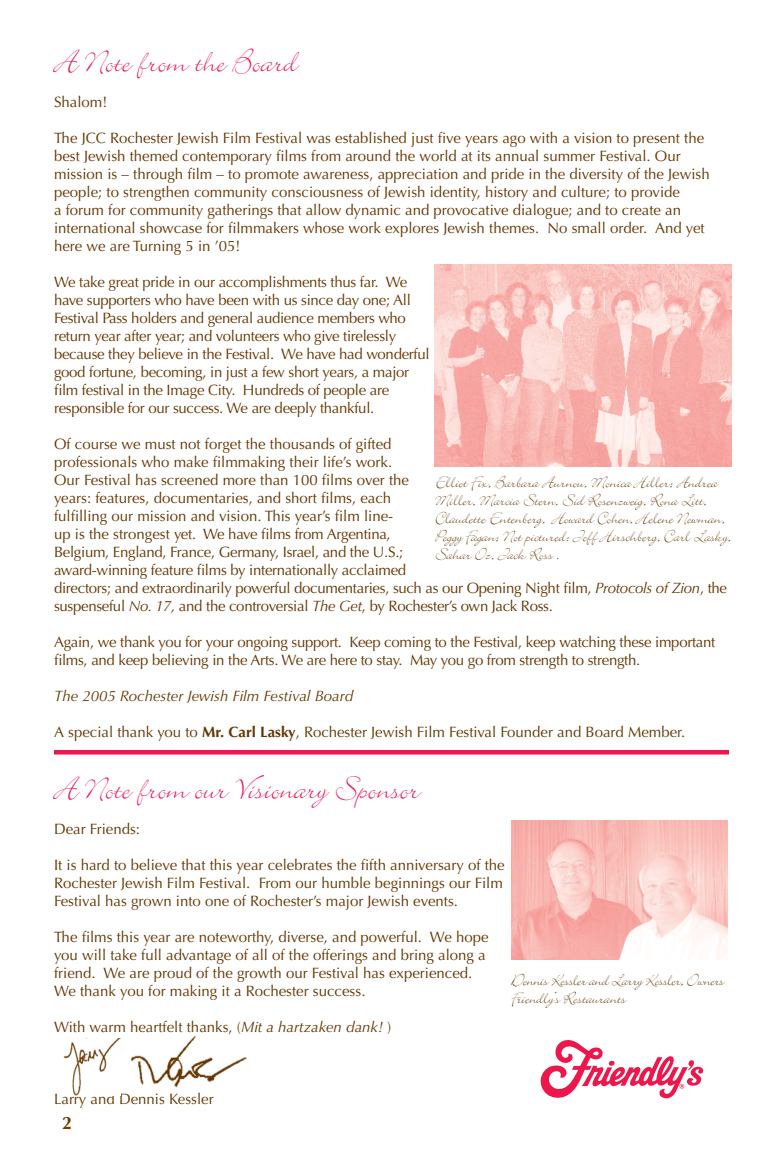
<style>
.page{position:relative;width:783px;height:1161px;background:#fff}
.page>*{position:absolute;margin:0;border:0;box-sizing:border-box;transform-origin:0 0}
.t1{font:36px "Bickley Script Plain";color:#ed164f}
.t2{font:18px/18px "Bickley Script Plain";color:#663600}
.t3{font:18px/18px "Bickley Script Plain";letter-spacing:-.02em;color:#663600}
.t4{font:15px/18px "Optima";letter-spacing:-.02em;color:#663600}
.t5{font:15px/18px "Optima";color:#663600}
.t6{font:italic 15px "Optima";color:#663600}
.s1{font-style:italic}
.s2{font-weight:700}
</style>
<div class="page">
<img style="left:130px;top:1036px;width:117px;height:52px">
<img style="left:63px;top:1038px;width:58px;height:57px">
<div style="left:54px;top:750px;width:675px;height:5px;background:#ed164f"></div>
<img style="left:512px;top:821px;width:216px;height:138px">
<svg style="left:540px;top:1040px;width:163px;height:59px"></svg>
<img style="left:434px;top:264px;width:297px;height:203px">
<h1 class="t1" style="left:54px;top:37px;width:245px">A Note from the Board</h1>
<p class="t5" style="left:54px;top:93px;width:55px">Shalom!</p>
<p class="t5" style="left:54px;top:129px;width:657px">The JCC Rochester Jewish Film Festival was established just five years ago with a vision to present the best Jewish themed contemporary films from around the world at its annual summer Festival. Our mission is – through film – to promote awareness, appreciation and pride in the diversity of the Jewish people; to strengthen community consciousness of Jewish identity, history and culture; to provide<br>a forum for community gatherings that allow dynamic and provocative dialogue; and to create an international showcase for filmmakers whose work explores Jewish themes. No small order. And yet here we are Turning 5 in ’05!</p>
<p class="t4" style="left:54px;top:273px;width:377px">We take great pride in our accomplishments thus far. We have supporters who have been with us since day one; All Festival Pass holders and general audience members who return year after year; and volunteers who give tirelessly because they believe in the Festival. We have had wonderful good fortune, becoming, in just a few short years, a major film festival in the Image City. Hundreds of people are responsible for our success. We are deeply thankful.</p>
<p class="t4" style="left:54px;top:435px;width:675px">Of course we must not forget the thousands of gifted<br>professionals who make filmmaking their life’s work.<br>Our Festival has screened more than 100 films over the<br>years: features, documentaries, and short films, each<br>fulfilling our mission and vision. This year’s film line-<br>up is the strongest yet. We have films from Argentina,<br>Belgium, England, France, Germany, Israel, and the U.S.;<br>award-winning feature films by internationally acclaimed<br>directors; and extraordinarily powerful documentaries, such as our Opening Night film, <span class="s1">Protocols of Zion</span>, the suspenseful <span class="s1">No. 17,</span> and the controversial <span class="s1">The Get</span>, by Rochester’s own Jack Ross.</p>
<p class="t4" style="left:54px;top:633px;width:663px">Again, we thank you for your ongoing support. Keep coming to the Festival, keep watching these important films, and keep believing in the Arts. We are here to stay. May you go from strength to strength.</p>
<p class="t6" style="left:54px;top:687px;width:301px">The 2005 Rochester Jewish Film Festival Board</p>
<p class="t5" style="left:54px;top:723px;width:633px">A special thank you to <span class="s2">Mr. Carl Lasky</span>, Rochester Jewish Film Festival Founder and Board Member.</p>
<h1 class="t1" style="left:54px;top:764px;width:367px">A Note from our Visionary Sponsor</h1>
<p class="t5" style="left:54px;top:820px;width:88px">Dear Friends:</p>
<p class="t5" style="left:54px;top:856px;width:452px">It is hard to believe that this year celebrates the fifth anniversary of the<br>Rochester Jewish Film Festival. From our humble beginnings our Film<br>Festival has grown into one of Rochester’s major Jewish events.</p>
<p class="t5" style="left:54px;top:928px;width:436px">The films this year are noteworthy, diverse, and powerful. We hope you will take full advantage of all of the offerings and bring along a friend. We are proud of the growth our Festival has experienced.<br>We thank you for making it a Rochester success.</p>
<p class="t5" style="left:54px;top:1018px;width:339px">With warm heartfelt thanks, (<span class="s1">Mit a hartzaken dank!</span> )</p>
<p class="t2" style="left:435px;top:472px;width:298px">Elliot Fix, Barbara Aurnou, Monica Hiller; Andrea Miller, Marcia Stern, Sid Rosenzweig, Rona Litt, Claudette Entenberg, Howard Cohen, Helene Newman, Peggy Fagan; Not pictured: Jeff Hirschberg, Carl Lasky, Sahar Oz, Jack Ross .</p>
<p class="t3" style="left:512px;top:970px;width:214px">Dennis Kessler and Larry Kessler, Owners<br>Friendly’s Restaurants</p>
<p class="t5" style="left:54px;top:1090px;width:161px">Larry and Dennis Kessler</p>
</div>
